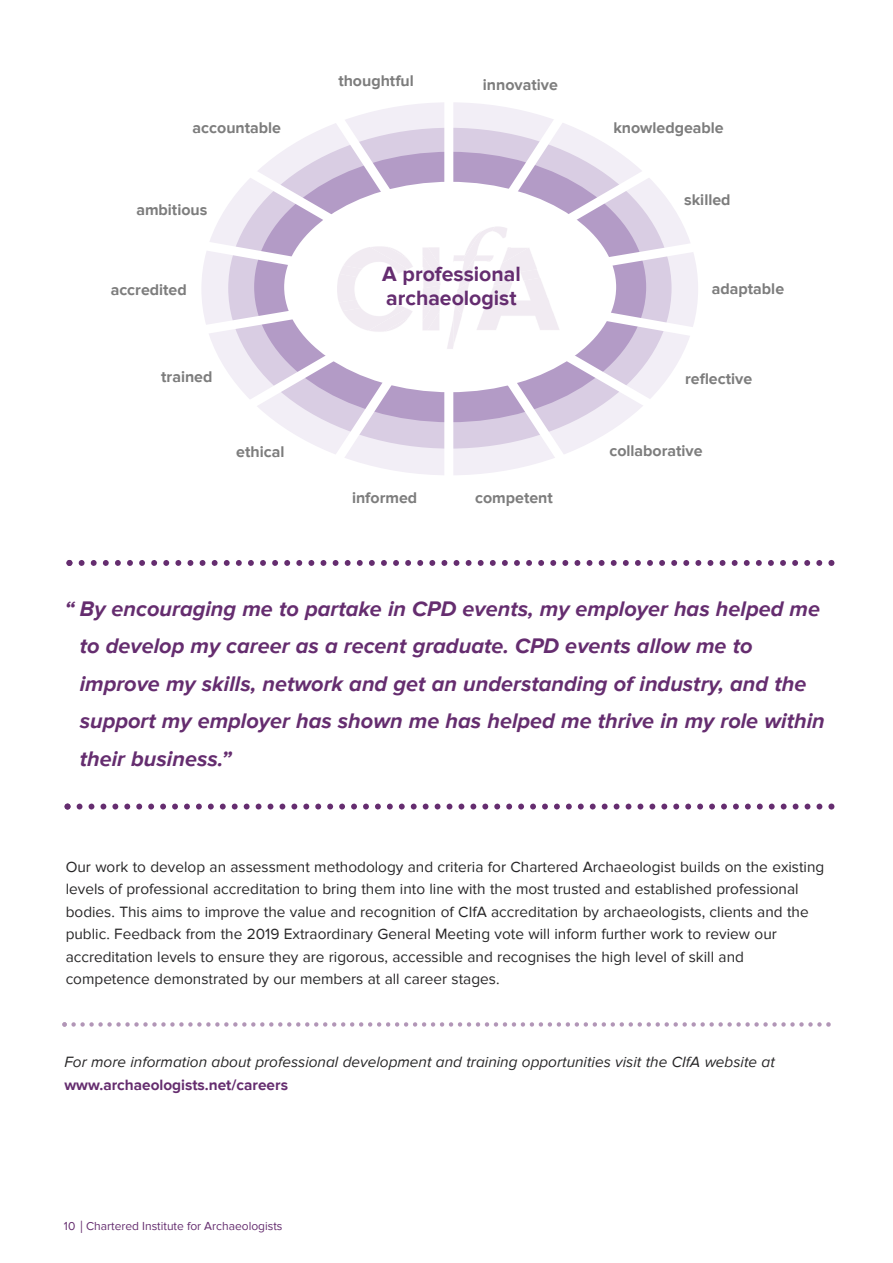
<style>
.page{position:relative;width:893px;height:1263px;background:#fff}
.page>*{position:absolute;margin:0;border:0;box-sizing:border-box;transform-origin:0 0}
.t1{font:italic 700 21.75px/37.5px "Proxima Nova";color:#652d6f}
.t2{font:700 21.3px/24px "Proxima Nova";color:#652d70}
.t3{font:700 15.9px "Proxima Nova";color:#7d7d7d}
.t4{font:15.3px/22.5px "Proxima Nova";color:#272627}
.t5{font:italic 15.3px "Proxima Nova";color:#272627}
.t6{font:700 15.3px "Proxima Nova";color:#652d6f}
.t7{font:12px "Proxima Nova";color:#652d6f}
</style>
<div class="page">
<svg style="left:66px;top:560px;width:768px;height:6px"></svg>
<svg style="left:64px;top:803px;width:770px;height:6px"></svg>
<svg style="left:201px;top:144px;width:497px;height:289px"></svg>
<svg style="left:272px;top:102px;width:334px;height:373px"></svg>
<img style="left:502px;top:314px;width:64px;height:44px">
<img style="left:337px;top:218px;width:61px;height:46px">
<img style="left:502px;top:293px;width:64px;height:21px">
<img style="left:337px;top:264px;width:61px;height:22px">
<img style="left:502px;top:216px;width:64px;height:76px">
<img style="left:337px;top:286px;width:61px;height:72px">
<img style="left:398px;top:216px;width:104px;height:142px">
<svg style="left:62px;top:1022px;width:769px;height:5px"></svg>
<p class="t3" style="left:338px;top:72px;width:77px">thoughtful</p>
<p class="t3" style="left:483px;top:76px;width:76px">innovative</p>
<p class="t3" style="left:193px;top:118px;width:90px">accountable</p>
<p class="t3" style="left:613px;top:118px;width:112px">knowledgeable</p>
<p class="t3" style="left:136px;top:200px;width:73px">ambitious</p>
<p class="t3" style="left:684px;top:190px;width:48px">skilled</p>
<p class="t3" style="left:111px;top:281px;width:78px">accredited</p>
<h2 class="t2" style="left:382px;top:263px;width:140px">A professional archaeologist</h2>
<p class="t3" style="left:712px;top:279px;width:74px">adaptable</p>
<p class="t3" style="left:161px;top:367px;width:53px">trained</p>
<p class="t3" style="left:685px;top:370px;width:69px">reflective</p>
<p class="t3" style="left:236px;top:443px;width:50px">ethical</p>
<p class="t3" style="left:609px;top:441px;width:95px">collaborative</p>
<p class="t3" style="left:352px;top:488px;width:67px">informed</p>
<p class="t3" style="left:475px;top:488px;width:79px">competent</p>
<p class="t1" style="left:80px;top:590px;width:746px;text-indent:-15px">“ By encouraging me to partake in CPD events, my employer has helped me to develop my career as a recent graduate. CPD events allow me to improve my skills, network and get an understanding of industry, and the support my employer has shown me has helped me thrive in my role within their business.”</p>
<p class="t4" style="left:66px;top:855px;width:760px">Our work to develop an assessment methodology and criteria for Chartered Archaeologist builds on the existing levels of professional accreditation to bring them into line with the most trusted and established professional bodies. This aims to improve the value and recognition of CIfA accreditation by archaeologists, clients and the public. Feedback from the 2019 Extraordinary General Meeting vote will inform further work to review our accreditation levels to ensure they are rigorous, accessible and recognises the high level of skill and competence demonstrated by our members at all career stages.</p>
<p class="t5" style="left:64px;top:1053px;width:712px">For more information about professional development and training opportunities visit the CIfA website at</p>
<p class="t6" style="left:64px;top:1076px;width:225px">www.archaeologists.net/careers</p>
<p class="t7" style="left:64px;top:1219px;width:220px">10 Chartered Institute for Archaeologists</p>
</div>
